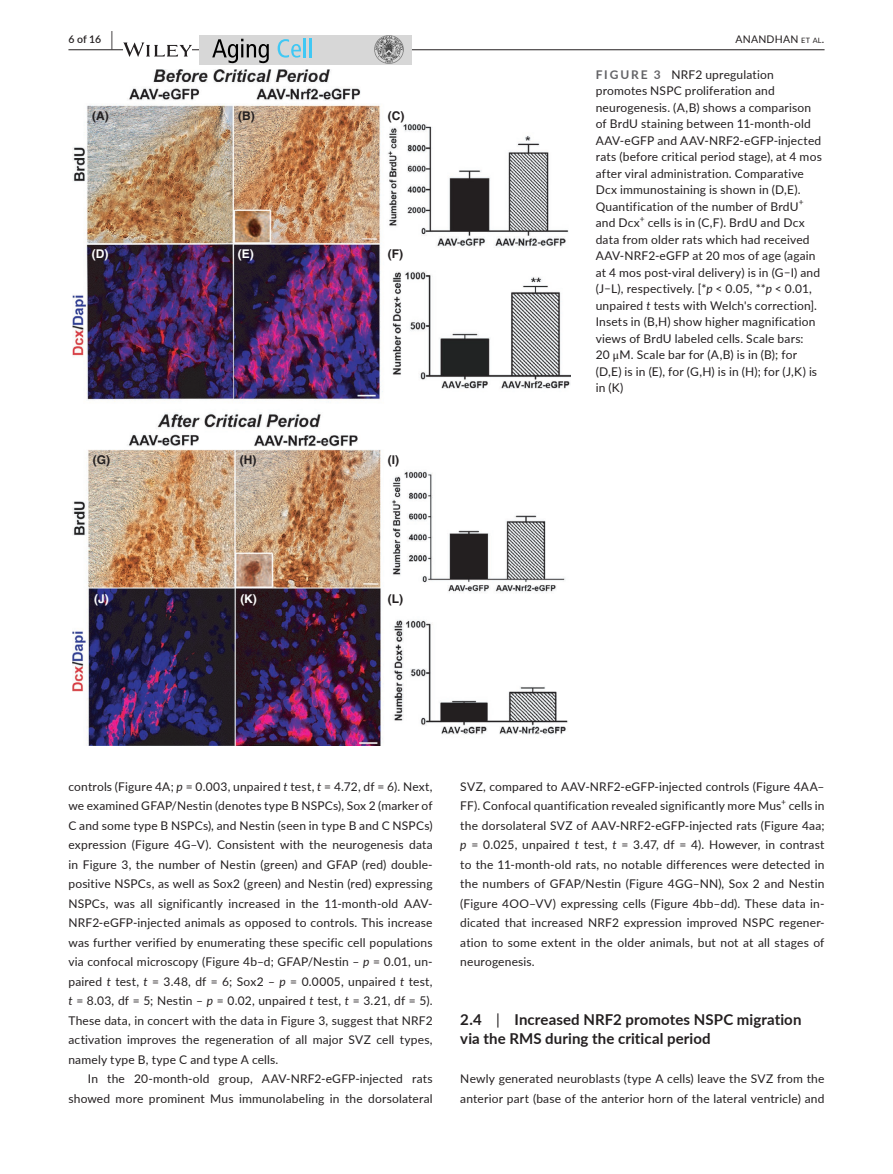
<style>
.page{position:relative;width:893px;height:1174px;background:#fff}
.page>*{position:absolute;margin:0;border:0;box-sizing:border-box;transform-origin:0 0}
.t1{font:700 15px/19.5px "Lato";letter-spacing:.005em;color:#231f20}
.t2{font:12px/19.5px "Lato";letter-spacing:.015em;color:#231f20}
.t3{font:700 12px "Helvetica";color:#231f20}
.t4{font:700 12px "Helvetica";color:#fff}
.t5{font:10.5px "Lato";letter-spacing:.025em;color:#231f20}
.t6{font:600 10.5px "Lato";color:#231f20}
.t7{font:8.4px "Lato";color:#231f20}
.s1{font-size:19.5px}
.s2{font-size:7.35px}
.s3{font-weight:700;color:#636366}
.s4{font-style:italic}
.s5{font-family:"STIX"}
.s6{font-weight:400}
</style>
<div class="page">
<hr style="left:68px;top:49px;width:756px;height:1px;background:#231f20">
<svg style="left:123px;top:42px;width:69px;height:15px"></svg>
<div style="left:200px;top:35px;width:212px;height:29px;background:#d7d7d7"></div>
<svg style="left:212px;top:39px;width:57px;height:24px"></svg>
<svg style="left:278px;top:38px;width:28px;height:20px"></svg>
<hr style="left:309px;top:38px;width:3px;height:19px;background:#40c8f4">
<img style="left:375px;top:35px;width:28px;height:29px">
<img style="left:73px;top:69px;width:497px;height:676px">
<p class="t6" style="left:68px;top:31px;width:46px">6 of 16 <span class="s1">|</span></p>
<p class="t5" style="left:735px;top:31px;width:90px">ANANDHAN <span class="s2">et al</span>.</p>
<p class="t3" style="left:92px;top:108px;width:18px">(A)</p>
<p class="t3" style="left:238px;top:108px;width:18px">(B)</p>
<p class="t3" style="left:388px;top:108px;width:18px">(C)</p>
<p class="t4" style="left:92px;top:247px;width:18px">(D)</p>
<p class="t4" style="left:238px;top:247px;width:17px">(E)</p>
<p class="t3" style="left:388px;top:247px;width:17px">(F)</p>
<p class="t3" style="left:93px;top:452px;width:19px">(G)</p>
<p class="t3" style="left:240px;top:452px;width:18px">(H)</p>
<p class="t3" style="left:388px;top:452px;width:13px">(I)</p>
<p class="t4" style="left:94px;top:591px;width:16px">(J)</p>
<p class="t4" style="left:240px;top:591px;width:18px">(K)</p>
<p class="t3" style="left:388px;top:591px;width:17px">(L)</p>
<p class="t2" style="left:596px;top:66px;width:228px;line-height:16.5px"><span class="s3">FIGURE 3</span> NRF2 upregulation promotes NSPC proliferation and neurogenesis. (A,B) shows a comparison of BrdU staining between 11-month-old AAV-eGFP and AAV-NRF2-eGFP-injected rats (before critical period stage), at 4 mos after viral administration. Comparative Dcx immunostaining is shown in (D,E).<br>Quantification of the number of BrdU</p>
<p class="t7" style="left:799px;top:196px;width:6px">+</p>
<p class="t2" style="left:596px;top:213px;width:46px">and Dcx</p>
<p class="t7" style="left:640px;top:213px;width:6px">+</p>
<p class="t2" style="left:596px;top:214px;width:226px;line-height:16.5px;text-indent:52px">cells is in (C,F). BrdU and Dcx data from older rats which had received AAV-NRF2-eGFP at 20 mos of age (again at 4 mos post-viral delivery) is in (G–I) and (J–L), respectively. [*<span class="s4">p</span> &lt; 0.05, **<span class="s4">p</span> &lt; 0.01, unpaired <span class="s4">t</span> tests with Welch's correction].<br>Insets in (B,H) show higher magnification views of BrdU labeled cells. Scale bars:<br>20 <span class="s5">μ</span>M. Scale bar for (A,B) is in (B); for (D,E) is in (E), for (G,H) is in (H); for (J,K) is in (K)</p>
<p class="t2" style="left:68px;top:776px;width:366px;text-align:justify">controls (Figure 4A; <span class="s4">p</span> = 0.003, unpaired <span class="s4">t</span> test, <span class="s4">t</span> = 4.72, df = 6). Next, we examined GFAP/Nestin (denotes type B NSPCs), Sox 2 (marker of C and some type B NSPCs), and Nestin (seen in type B and C NSPCs) expression (Figure 4G–V). Consistent with the neurogenesis data in Figure 3, the number of Nestin (green) and GFAP (red) double&shy;positive NSPCs, as well as Sox2 (green) and Nestin (red) expressing NSPCs, was all significantly increased in the 11-month-old AAV-NRF2-eGFP-injected animals as opposed to controls. This increase was further verified by enumerating these specific cell populations via confocal microscopy (Figure 4b–d; GFAP/Nestin – <span class="s4">p</span> = 0.01, un&shy;paired <span class="s4">t</span> test, <span class="s4">t</span> = 3.48, df = 6; Sox2 – <span class="s4">p</span> = 0.0005, unpaired <span class="s4">t</span> test, <span class="s4">t</span> = 8.03, df = 5; Nestin – <span class="s4">p</span> = 0.02, unpaired <span class="s4">t</span> test, <span class="s4">t</span> = 3.21, df = 5).<br>These data, in concert with the data in Figure 3, suggest that NRF2 activation improves the regeneration of all major SVZ cell types, namely type B, type C and type A cells.</p>
<p class="t2" style="left:68px;top:1068px;width:366px;text-align:right">In the 20-month-old group, AAV-NRF2-eGFP-injected rats showed more prominent Mus immunolabeling in the dorsolateral</p>
<p class="t2" style="left:460px;top:776px;width:366px">SVZ, compared to AAV-NRF2-eGFP-injected controls (Figure 4AA–<br>FF). Confocal quantification revealed significantly more Mus</p>
<p class="t7" style="left:781px;top:796px;width:6px">+</p>
<p class="t2" style="left:460px;top:795px;width:366px;text-align:justify;text-indent:328px">cells in the dorsolateral SVZ of AAV-NRF2-eGFP-injected rats (Figure 4aa; <span class="s4">p</span> = 0.025, unpaired <span class="s4">t</span> test, <span class="s4">t</span> = 3.47, df = 4). However, in contrast to the 11-month-old rats, no notable differences were detected in the numbers of GFAP/Nestin (Figure 4GG–NN), Sox 2 and Nestin (Figure 4OO–VV) expressing cells (Figure 4bb–dd). These data in&shy;dicated that increased NRF2 expression improved NSPC regener&shy;ation to some extent in the older animals, but not at all stages of neurogenesis.</p>
<p class="t1" style="left:460px;top:1009px;width:343px">2.4 <span class="s6">|</span> Increased NRF2 promotes NSPC migration via the RMS during the critical period</p>
<p class="t2" style="left:460px;top:1068px;width:366px">Newly generated neuroblasts (type A cells) leave the SVZ from the anterior part (base of the anterior horn of the lateral ventricle) and</p>
</div>
